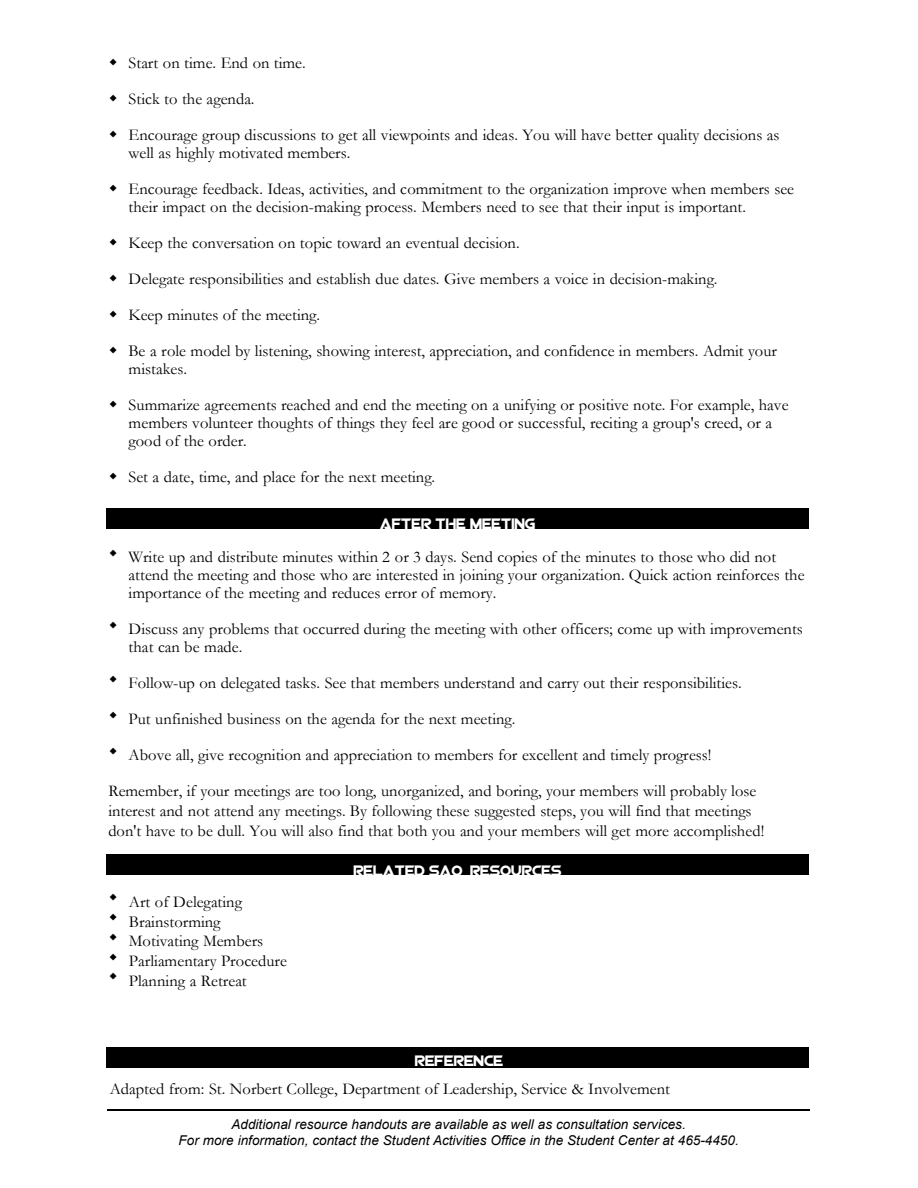
<style>
.page{position:relative;width:918px;height:1188px;background:#fff}
.page>*{position:absolute;margin:0;border:0;box-sizing:border-box;transform-origin:0 0}
.t1{font:16.5px/36px "Garamond";color:#000}
.t2{font:15px "Viper Squadron Solid";color:#fff}
.t3{font:13.5px/16.2px "Arial Italic MS";color:#000;text-align:center}
</style>
<div class="page">
<div style="left:107px;top:855px;width:702px;height:20px;background:#000"></div>
<div style="left:107px;top:508px;width:702px;height:20px;background:#000"></div>
<hr style="left:107px;top:1110px;width:703px;height:1px;background:#000">
<div style="left:107px;top:1048px;width:702px;height:20px;background:#000"></div>
<p class="t1" style="left:129px;top:45px;width:652px">Start on time. End on time.<br>Stick to the agenda.<br>Encourage group discussions to get all viewpoints and ideas. You will have better quality decisions as</p>
<p class="t1" style="left:129px;top:135px;width:667px">well as highly motivated members.<br>Encourage feedback. Ideas, activities, and commitment to the organization improve when members see</p>
<p class="t1" style="left:129px;top:189px;width:650px">their impact on the decision-making process. Members need to see that their input is important.<br>Keep the conversation on topic toward an eventual decision.<br>Delegate responsibilities and establish due dates. Give members a voice in decision-making.<br>Keep minutes of the meeting.<br>Be a role model by listening, showing interest, appreciation, and confidence in members. Admit your</p>
<p class="t1" style="left:129px;top:351px;width:662px">mistakes.<br>Summarize agreements reached and end the meeting on a unifying or positive note. For example, have</p>
<p class="t1" style="left:129px;top:414px;width:645px;line-height:18px">members volunteer thoughts of things they feel are good or successful, reciting a group's creed, or a good of the order.</p>
<p class="t1" style="left:129px;top:459px;width:308px">Set a date, time, and place for the next meeting.</p>
<p class="t2" style="left:380px;top:517px;width:157px">AFTER THE MEETING</p>
<p class="t1" style="left:129px;top:548px;width:678px;line-height:18px">Write up and distribute minutes within 2 or 3 days. Send copies of the minutes to those who did not attend the meeting and those who are interested in joining your organization. Quick action reinforces the importance of the meeting and reduces error of memory.</p>
<p class="t1" style="left:129px;top:620px;width:676px;line-height:18px">Discuss any problems that occurred during the meeting with other officers; come up with improvements that can be made.</p>
<p class="t1" style="left:129px;top:665px;width:615px">Follow-up on delegated tasks. See that members understand and carry out their responsibilities.<br>Put unfinished business on the agenda for the next meeting.<br>Above all, give recognition and appreciation to members for excellent and timely progress!</p>
<p class="t1" style="left:108px;top:781px;width:657px;line-height:19.8px">Remember, if your meetings are too long, unorganized, and boring, your members will probably lose interest and not attend any meetings. By following these suggested steps, you will find that meetings don't have to be dull. You will also find that both you and your members will get more accomplished!</p>
<p class="t2" style="left:354px;top:864px;width:209px">RELATED SAO RESOURCES</p>
<p class="t1" style="left:129px;top:892px;width:160px;line-height:19.8px">Art of Delegating<br>Brainstorming<br>Motivating Members<br>Parliamentary Procedure<br>Planning a Retreat</p>
<p class="t2" style="left:415px;top:1054px;width:90px">REFERENCE</p>
<p class="t1" style="left:110px;top:1071px;width:562px">Adapted from: St. Norbert College, Department of Leadership, Service &amp; Involvement</p>
<p class="t3" style="left:179px;top:1116px;width:562px">Additional resource handouts are available as well as consultation services.<br>For more information, contact the Student Activities Office in the Student Center at 465-4450.</p>
</div>
